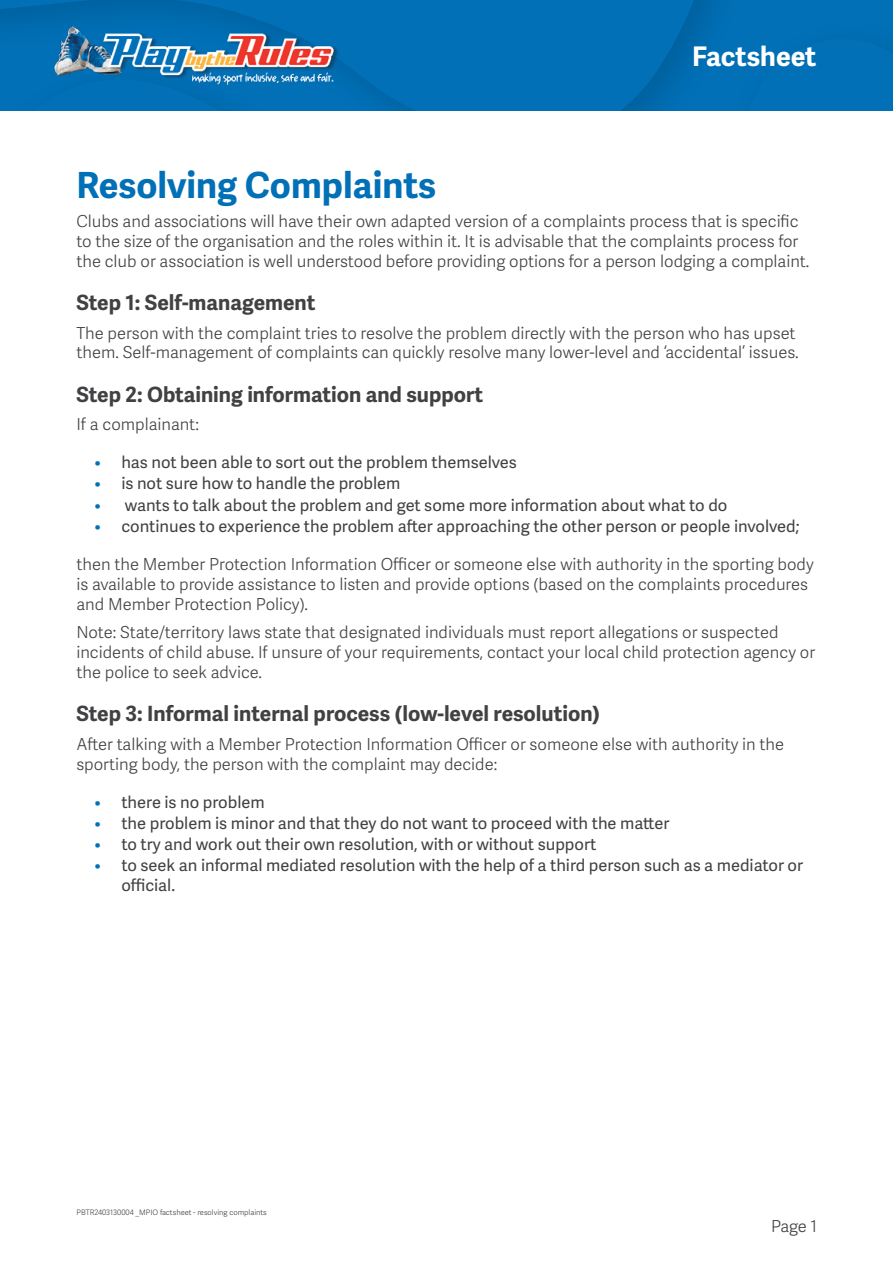
<style>
.page{position:relative;width:893px;height:1263px;background:#fff}
.page>*{position:absolute;margin:0;border:0;box-sizing:border-box;transform-origin:0 0}
.t1{font:700 36px "Adelle Sans";color:#0170b7}
.t2{font:700 27px "Adelle Sans";color:#fff}
.t3{font:700 21px "Adelle Sans";color:#414042}
.t4{font:300 16.5px/19.8px "Adelle Sans";color:#414042}
.t5{font:16.5px/19.8px "Adelle Sans";color:#414042}
.t6{font:300 7.5px "Adelle Sans";color:#414042}
.s1{color:#0170b7}
</style>
<div class="page">
<div style="left:773px;top:20px;width:120px;height:91px;background:#0170b7"></div>
<svg style="left:0;top:0;width:773px;height:111px;fill:#0170b7"></svg>
<img style="left:54px;top:27px;width:286px;height:57px">
<h2 class="t2" style="left:692px;top:40px;width:126px">Factsheet</h2>
<h1 class="t1" style="left:76px;top:164px;width:361px">Resolving Complaints</h1>
<p class="t4" style="left:76px;top:211px;width:734px">Clubs and associations will have their own adapted version of a complaints process that is specific to the size of the organisation and the roles within it. It is advisable that the complaints process for the club or association is well understood before providing options for a person lodging a complaint.</p>
<p class="t3" style="left:76px;top:290px;width:241px">Step 1: Self-management</p>
<p class="t4" style="left:76px;top:322px;width:724px">The person with the complaint tries to resolve the problem directly with the person who has upset them. Self-management of complaints can quickly resolve many lower-level and ‘accidental’ issues.</p>
<p class="t3" style="left:76px;top:381px;width:408px">Step 2: Obtaining information and support</p>
<p class="t4" style="left:76px;top:414px;width:124px">If a complainant:</p>
<p class="t5" style="left:94px;top:452px;width:424px"><span class="s1">•</span> has not been able to sort out the problem themselves</p>
<p class="t5" style="left:94px;top:473px;width:308px"><span class="s1">•</span> is not sure how to handle the problem</p>
<p class="t5" style="left:94px;top:494px;width:635px"><span class="s1">•</span> wants to talk about the problem and get some more information about what to do</p>
<p class="t5" style="left:94px;top:516px;width:706px"><span class="s1">•</span> continues to experience the problem after approaching the other person or people involved;</p>
<p class="t4" style="left:76px;top:554px;width:739px">then the Member Protection Information Officer or someone else with authority in the sporting body is available to provide assistance to listen and provide options (based on the complaints procedures and Member Protection Policy).</p>
<p class="t4" style="left:76px;top:622px;width:740px">Note: State/territory laws state that designated individuals must report allegations or suspected incidents of child abuse. If unsure of your requirements, contact your local child protection agency or the police to seek advice.</p>
<p class="t3" style="left:76px;top:701px;width:525px">Step 3: Informal internal process (low-level resolution)</p>
<p class="t4" style="left:76px;top:734px;width:709px">After talking with a Member Protection Information Officer or someone else with authority in the sporting body, the person with the complaint may decide:</p>
<p class="t5" style="left:94px;top:791px;width:172px"><span class="s1">•</span> there is no problem</p>
<p class="t5" style="left:94px;top:812px;width:576px"><span class="s1">•</span> the problem is minor and that they do not want to proceed with the matter</p>
<p class="t5" style="left:94px;top:834px;width:503px"><span class="s1">•</span> to try and work out their own resolution, with or without support</p>
<p class="t5" style="left:121px;top:855px;width:683px;text-indent:-27px"><span class="s1">•</span> to seek an informal mediated resolution with the help of a third person such as a mediator or official.</p>
<p class="t6" style="left:77px;top:1207px;width:192px">PBTR2403130004 _MPIO factsheet - resolving complaints</p>
<p class="t4" style="left:771px;top:1215px;width:48px">Page 1</p>
</div>
